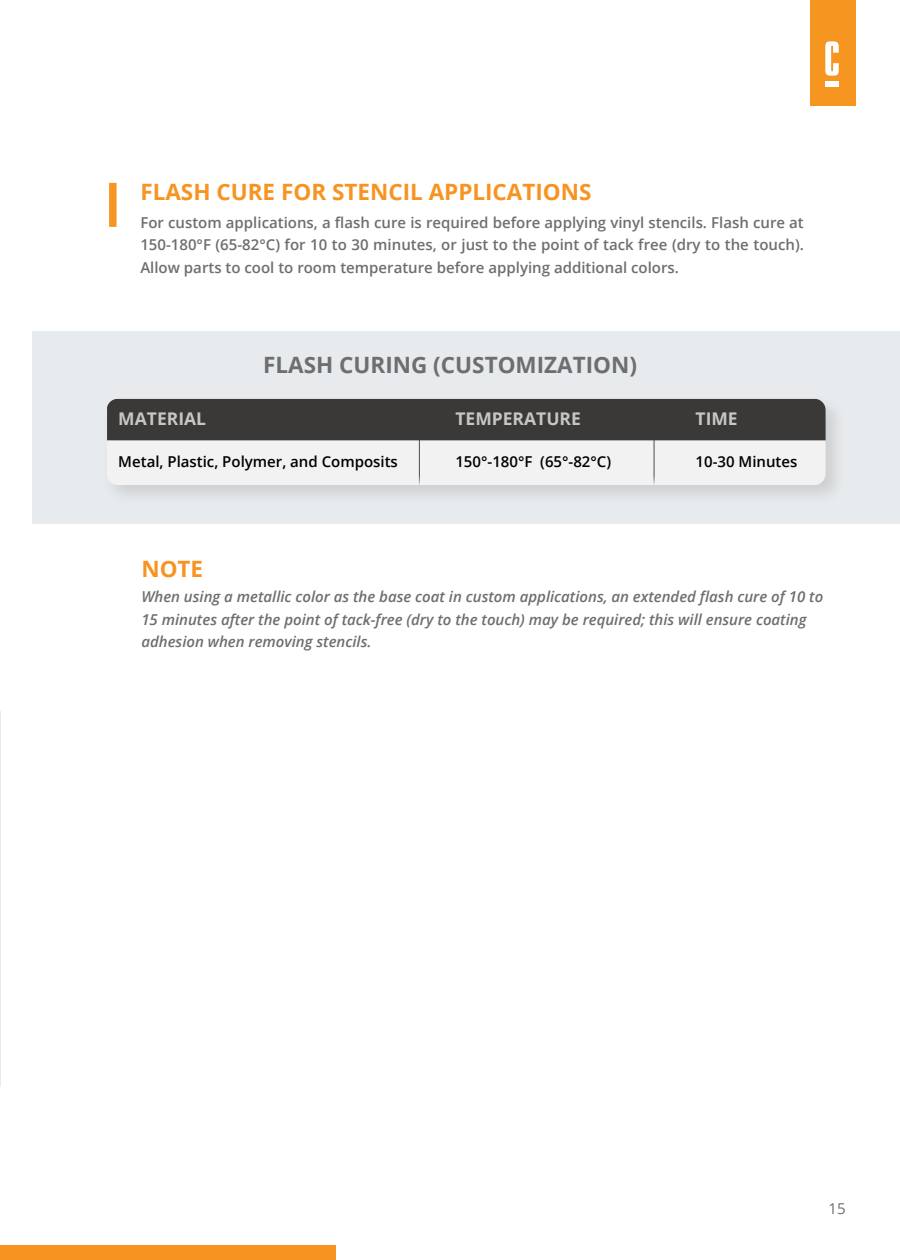
<style>
.page{position:relative;width:900px;height:1260px;background:#fff}
.page>*{position:absolute;margin:0;border:0;box-sizing:border-box;transform-origin:0 0}
.t1{font:700 22.5px "Open Sans";color:#f79421}
.t2{font:700 22.5px "Open Sans";color:#6d6e70}
.t3{font:700 17.5px "Open Sans";color:#c6c6c6}
.t4{font:600 15px/22.5px "Open Sans";color:#6d6e70;text-align:justify}
.t5{font:italic 600 15px/22.5px "Open Sans";color:#6d6e70}
.t6{font:600 15px "Open Sans";color:#000001}
.t7{font:15px "Open Sans";color:#6d6e70}
</style>
<div class="page">
<hr style="left:0;top:711px;width:1px;height:376px;background:#e8ebed">
<div style="left:32px;top:331px;width:868px;height:193px;background:#e8ebed"></div>
<div style="left:102px;top:395px;width:745px;height:111px;background:#231f20;opacity:.14"></div>
<svg style="left:107px;top:399px;width:719px;height:88px"></svg>
<div style="left:109px;top:183px;width:8px;height:44px;background:#f79524"></div>
<div style="left:0;top:1245px;width:336px;height:15px;background:#f79421"></div>
<div style="left:810px;top:0;width:45px;height:106px;background:#f79521"></div>
<div style="left:825px;top:81px;width:14px;height:6px;background:#fff"></div>
<svg style="left:825px;top:41px;width:14px;height:35px"></svg>
<p class="t1" style="left:140px;top:176px;width:453px">FLASH CURE FOR STENCIL APPLICATIONS</p>
<p class="t4" style="left:140px;top:211px;width:665px">For custom applications, a flash cure is required before applying vinyl stencils. Flash cure at 150-180°F (65-82°C) for 10 to 30 minutes, or just to the point of tack free (dry to the touch).<br>Allow parts to cool to room temperature before applying additional colors.</p>
<h1 class="t2" style="left:263px;top:349px;width:375px">FLASH CURING (CUSTOMIZATION)</h1>
<p class="t3" style="left:118px;top:406px;width:89px">MATERIAL</p>
<p class="t3" style="left:455px;top:406px;width:127px">TEMPERATURE</p>
<p class="t3" style="left:696px;top:406px;width:44px">TIME</p>
<p class="t6" style="left:118px;top:452px;width:281px">Metal, Plastic, Polymer, and Composits</p>
<p class="t6" style="left:455px;top:452px;width:157px">150°-180°F (65°-82°C)</p>
<p class="t6" style="left:696px;top:452px;width:103px">10-30 Minutes</p>
<p class="t1" style="left:141px;top:553px;width:63px">NOTE</p>
<p class="t5" style="left:141px;top:585px;width:683px">When using a metallic color as the base coat in custom applications, an extended flash cure of 10 to<br>15 minutes after the point of tack-free (dry to the touch) may be required; this will ensure coating adhesion when removing stencils.</p>
<p class="t7" style="left:829px;top:1199px;width:19px">15</p>
</div>
